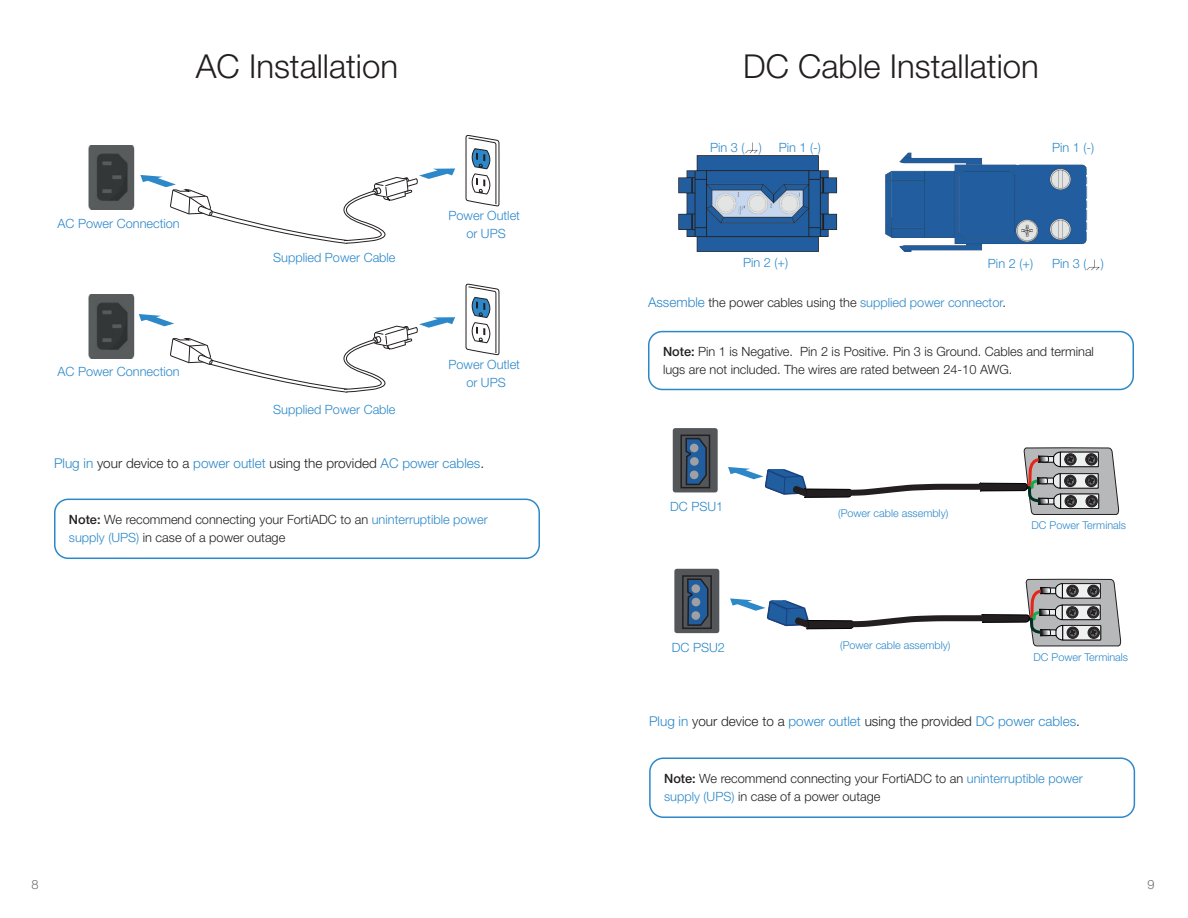
<style>
.page{position:relative;width:1188px;height:918px;background:#fff}
.page>*{position:absolute;margin:0;border:0;box-sizing:border-box;transform-origin:0 0}
.t1{font:300 33px "Helvetica Neue LT Std";color:#231f20}
.t2{font:300 13.5px "Helvetica Neue LT Std";color:#2c88c9}
.t3{font:300 12.75px/18px "Helvetica Neue LT Std";color:#231f20}
.t4{font:300 12.75px/18px "Helvetica Neue LT Std";color:#2c88c9;text-align:center}
.t5{font:300 12.75px "Helvetica Neue LT Std";color:#6d6f71}
.t6{font:300 10.8px "Helvetica Neue LT Std";color:#2c88c9}
.s1{color:#231f20}
.s2{font-weight:500}
.s3{color:#2c88c9}
.s4{font-size:13.5px;color:#2c88c9}
</style>
<div class="page">
<img style="left:885px;top:152px;width:203px;height:100px">
<div style="left:54px;top:499px;width:486px;height:60px;border:2px solid #2c88c9;border-radius:14px"></div>
<div style="left:648px;top:331px;width:486px;height:59px;border:2px solid #2c88c9;border-radius:13px"></div>
<div style="left:649px;top:757px;width:486px;height:61px;border:2px solid #2c88c9;border-radius:14px"></div>
<svg style="left:465px;top:284px;width:35px;height:72px"></svg>
<svg style="left:139px;top:314px;width:316px;height:79px"></svg>
<img style="left:88px;top:294px;width:47px;height:64px">
<img style="left:88px;top:145px;width:47px;height:65px">
<svg style="left:465px;top:135px;width:35px;height:72px"></svg>
<svg style="left:140px;top:168px;width:315px;height:76px"></svg>
<div style="left:673px;top:428px;width:45px;height:64px;background:#54575a;border-radius:3px"></div>
<div style="left:674px;top:569px;width:45px;height:64px;background:#54575a;border-radius:3px"></div>
<div style="left:680px;top:435px;width:30px;height:53px;border:2px solid #231f20"></div>
<div style="left:682px;top:575px;width:30px;height:54px;border:2px solid #231f20"></div>
<svg style="left:685px;top:436px;width:23px;height:51px"></svg>
<svg style="left:686px;top:577px;width:23px;height:50px"></svg>
<img style="left:678px;top:153px;width:160px;height:99px">
<svg style="left:745px;top:142px;width:13px;height:11px"></svg>
<svg style="left:1087px;top:259px;width:12px;height:11px"></svg>
<svg style="left:728px;top:447px;width:391px;height:68px"></svg>
<svg style="left:730px;top:578px;width:391px;height:69px"></svg>
<h1 class="t1" style="left:196px;top:46px;width:204px">AC Installation</h1>
<h1 class="t1" style="left:743px;top:46px;width:297px">DC Cable Installation</h1>
<p class="t4" style="left:57px;top:214px;width:124px">AC Power Connection</p>
<p class="t4" style="left:57px;top:363px;width:124px">AC Power Connection</p>
<p class="t4" style="left:273px;top:249px;width:124px">Supplied Power Cable</p>
<p class="t4" style="left:273px;top:400px;width:124px">Supplied Power Cable</p>
<p class="t4" style="left:449px;top:207px;width:73px">Power Outlet or UPS</p>
<p class="t4" style="left:449px;top:355px;width:73px">Power Outlet or UPS</p>
<p class="t2" style="left:54px;top:454px;width:432px">Plug in <span class="s1">your device to a</span> power outlet <span class="s1">using the provided</span> AC power cables<span class="s1">.</span></p>
<p class="t3" style="left:69px;top:510px;width:420px"><span class="s2">Note:</span> We recommend connecting your FortiADC to an <span class="s3">uninterruptible power supply (UPS)</span> in case of a power outage</p>
<p class="t4" style="left:710px;top:138px;width:53px">Pin 3 ( )</p>
<p class="t4" style="left:1052px;top:138px;width:44px">Pin 1 (-)</p>
<p class="t4" style="left:779px;top:138px;width:44px">Pin 1 (-)</p>
<p class="t4" style="left:743px;top:253px;width:47px">Pin 2 (+)</p>
<p class="t4" style="left:988px;top:255px;width:47px">Pin 2 (+)</p>
<p class="t4" style="left:1052px;top:255px;width:53px">Pin 3 ( )</p>
<p class="t3" style="left:648px;top:293px;width:359px"><span class="s4">Assemble</span> the power cables using the <span class="s3">supplied power connector</span>.</p>
<p class="t3" style="left:663px;top:343px;width:433px"><span class="s2">Note:</span> Pin 1 is Negative. Pin 2 is Positive. Pin 3 is Ground. Cables and terminal lugs are not included. The wires are rated between 24-10 AWG.</p>
<p class="t4" style="left:670px;top:498px;width:55px">DC PSU1</p>
<p class="t4" style="left:672px;top:638px;width:55px">DC PSU2</p>
<p class="t6" style="left:838px;top:507px;width:112px">(Power cable assembly)</p>
<p class="t6" style="left:840px;top:639px;width:112px">(Power cable assembly)</p>
<p class="t6" style="left:1031px;top:519px;width:96px">DC Power Terminals</p>
<p class="t6" style="left:1034px;top:650px;width:96px">DC Power Terminals</p>
<p class="t2" style="left:649px;top:713px;width:432px">Plug in <span class="s1">your device to a</span> power outlet <span class="s1">using the provided</span> DC power cables<span class="s1">.</span></p>
<p class="t3" style="left:664px;top:769px;width:420px"><span class="s2">Note:</span> We recommend connecting your FortiADC to an <span class="s3">uninterruptible power supply (UPS)</span> in case of a power outage</p>
<p class="t5" style="left:32px;top:877px;width:9px">8</p>
<p class="t5" style="left:1148px;top:877px;width:9px">9</p>
</div>
